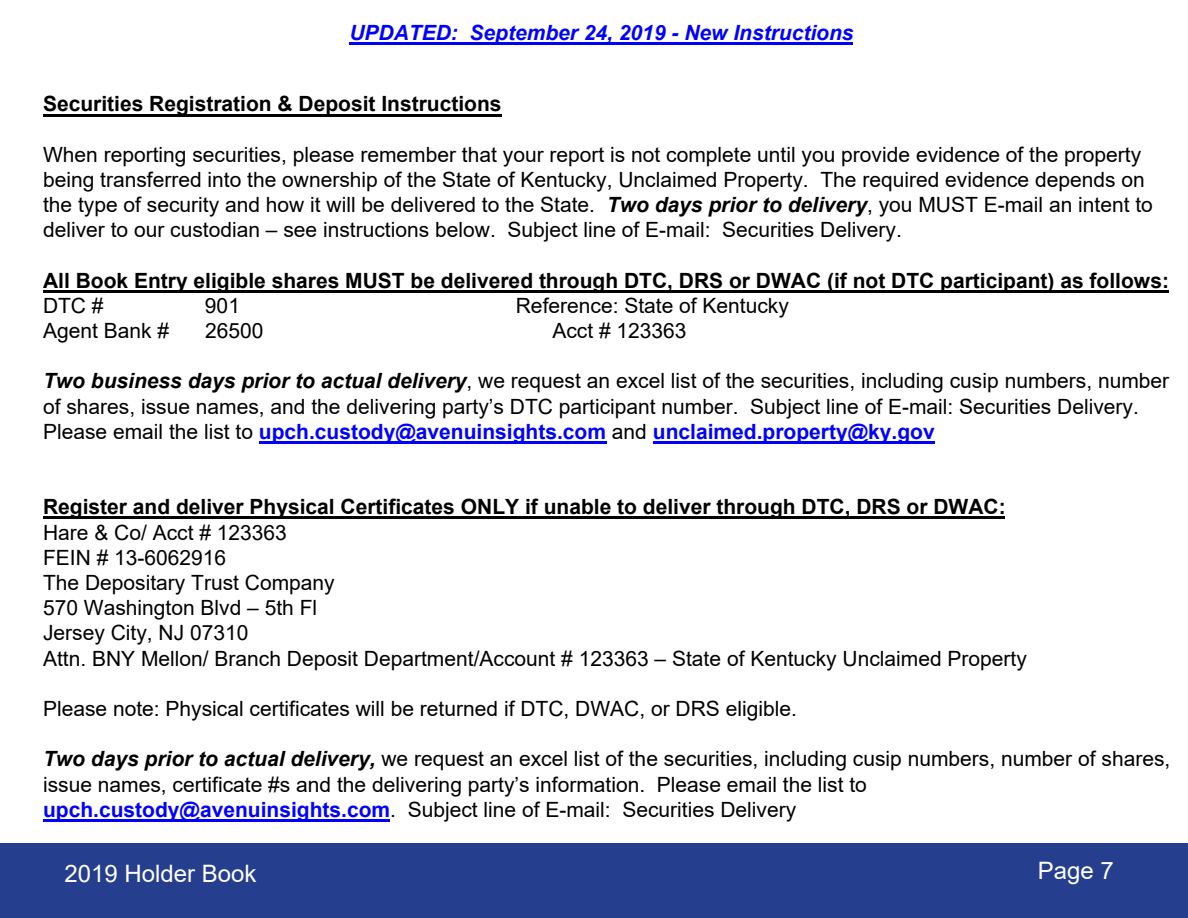
<style>
.page{position:relative;width:1188px;height:918px;background:#fff}
.page>*{position:absolute;margin:0;border:0;box-sizing:border-box;transform-origin:0 0}
.t1{font:24px "Arial";color:#fff}
.t2{font:21px/25.2px "Arial";color:#000}
.t3{font:700 21px "Arial";color:#000}
.t4{font:italic 700 21px "Arial";color:#00f}
.s1{font-weight:700;font-style:italic}
.s2{font-weight:700;color:#00f}
</style>
<div class="page">
<div style="left:0;top:844px;width:1188px;height:74px;background:#253f8e"></div>
<hr style="left:43px;top:819px;width:347px;height:2px;background:#00f">
<hr style="left:43px;top:517px;width:962px;height:2px;background:#000">
<hr style="left:653px;top:442px;width:282px;height:2px;background:#00f">
<hr style="left:259px;top:442px;width:347px;height:2px;background:#00f">
<hr style="left:43px;top:290px;width:1126px;height:2px;background:#000">
<hr style="left:43px;top:114px;width:459px;height:2px;background:#000">
<hr style="left:350px;top:43px;width:503px;height:2px;background:#00f">
<p class="t4" style="left:349px;top:19px;width:506px">UPDATED: September 24, 2019 - New Instructions</p>
<p class="t3" style="left:43px;top:89px;width:460px">Securities Registration &amp; Deposit Instructions</p>
<p class="t2" style="left:43px;top:142px;width:1111px">When reporting securities, please remember that your report is not complete until you provide evidence of the property being transferred into the ownership of the State of Kentucky, Unclaimed Property. The required evidence depends on the type of security and how it will be delivered to the State. <span class="s1">Two days prior to delivery</span>, you MUST E-mail an intent to deliver to our custodian – see instructions below. Subject line of E-mail: Securities Delivery.</p>
<p class="t3" style="left:43px;top:266px;width:1127px">All Book Entry eligible shares MUST be delivered through DTC, DRS or DWAC (if not DTC participant) as follows:</p>
<p class="t2" style="left:43px;top:293px;width:62px">DTC #</p>
<p class="t2" style="left:205px;top:293px;width:37px">901</p>
<p class="t2" style="left:516px;top:293px;width:275px">Reference: State of Kentucky</p>
<p class="t2" style="left:43px;top:318px;width:128px">Agent Bank #</p>
<p class="t2" style="left:205px;top:318px;width:60px">26500</p>
<p class="t2" style="left:552px;top:318px;width:136px">Acct # 123363</p>
<p class="t2" style="left:43px;top:368px;width:1128px"><span class="s1">Two business days prior to actual delivery</span>, we request an excel list of the securities, including cusip numbers, number of shares, issue names, and the delivering party’s DTC participant number. Subject line of E-mail: Securities Delivery.<br>Please email the list to <span class="s2">upch.custody@avenuinsights.com</span> and <span class="s2">unclaimed.property@ky.gov</span></p>
<p class="t3" style="left:43px;top:492px;width:964px">Register and deliver Physical Certificates ONLY if unable to deliver through DTC, DRS or DWAC:</p>
<p class="t2" style="left:43px;top:520px;width:985px">Hare &amp; Co/ Acct # 123363<br>FEIN # 13-6062916<br>The Depositary Trust Company<br>570 Washington Blvd – 5th Fl<br>Jersey City, NJ 07310<br>Attn. BNY Mellon/ Branch Deposit Department/Account # 123363 – State of Kentucky Unclaimed Property</p>
<p class="t2" style="left:43px;top:696px;width:755px">Please note: Physical certificates will be returned if DTC, DWAC, or DRS eligible.</p>
<p class="t2" style="left:43px;top:746px;width:1129px"><span class="s1">Two days prior to actual delivery,</span> we request an excel list of the securities, including cusip numbers, number of shares, issue names, certificate #s and the delivering party’s information. Please email the list to <span class="s2">upch.custody@avenuinsights.com</span>. Subject line of E-mail: Securities Delivery</p>
<p class="t1" style="left:65px;top:857px;width:194px">2019 Holder Book</p>
<p class="t1" style="left:1038px;top:854px;width:78px">Page 7</p>
</div>
